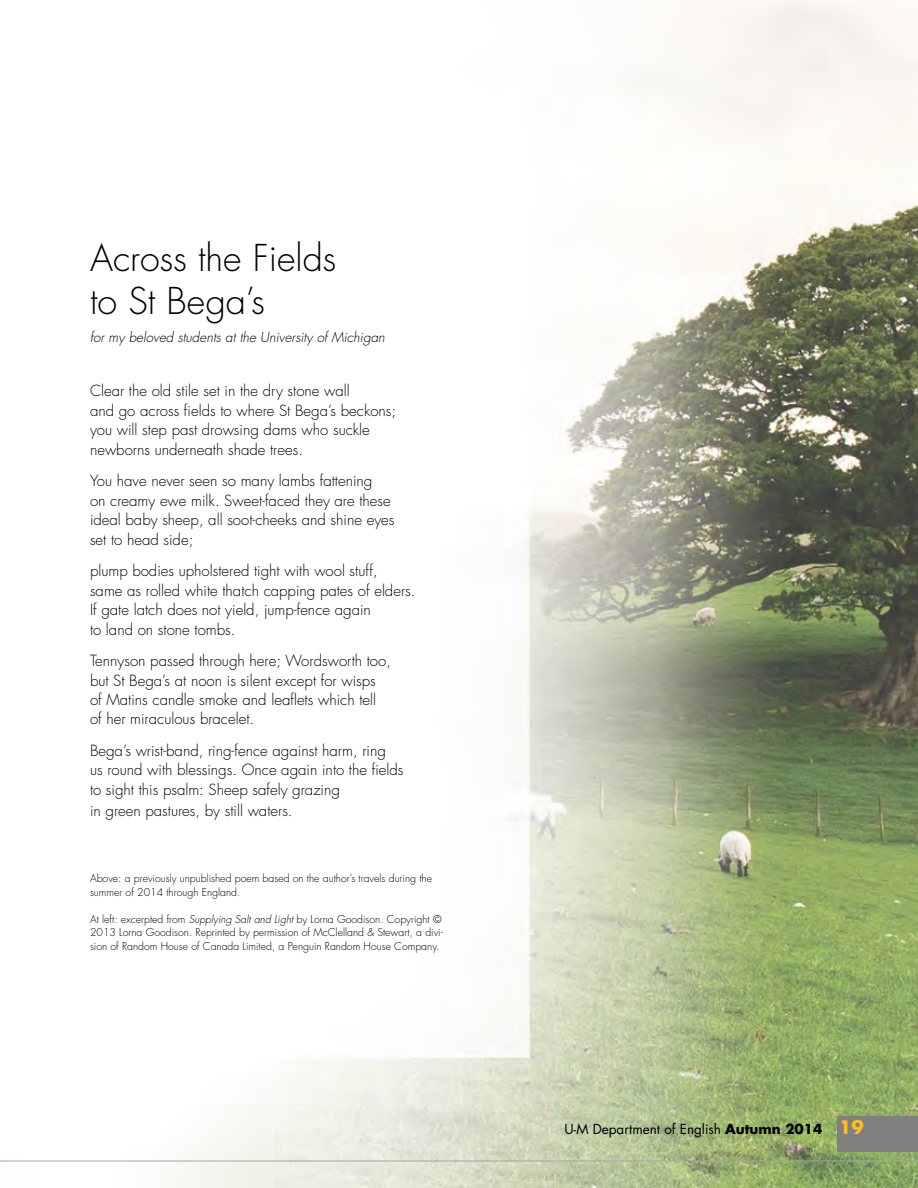
<style>
.page{position:relative;width:918px;height:1188px;background:#fff}
.page>*{position:absolute;margin:0;border:0;box-sizing:border-box;transform-origin:0 0}
.t1{font:300 36px/43.2px "Futura";color:#000}
.t2{font:300 15px/19.5px "Futura";color:#000}
.t3{font:italic 300 13.5px "Futura";color:#000}
.t4{font:13.5px "Futura";color:#000}
.t5{font:300 10.5px/13.5px "Futura";color:#000}
.s1{font-style:italic}
.s2{font-weight:700}
.s3{font-weight:700;font-size:18px;color:#fec018}
</style>
<div class="page">
<img style="left:0;top:0;width:918px;height:1188px">
<div style="left:837px;top:1116px;width:81px;height:36px;background:#808081"></div>
<hr style="left:0;top:1161px;width:918px;height:1px;background:#aab1af">
<h1 class="t1" style="left:90px;top:236px;width:248px">Across the Fields to St Bega’s</h1>
<p class="t3" style="left:90px;top:328px;width:296px">for my beloved students at the University of Michigan</p>
<p class="t2" style="left:90px;top:381px;width:308px">Clear the old stile set in the dry stone wall<br>and go across fields to where St Bega’s beckons; you will step past drowsing dams who suckle newborns underneath shade trees.</p>
<p class="t2" style="left:90px;top:471px;width:306px">You have never seen so many lambs fattening<br>on creamy ewe milk. Sweet‑faced they are these ideal baby sheep, all soot-cheeks and shine eyes set to head side;</p>
<p class="t2" style="left:90px;top:561px;width:327px">plump bodies upholstered tight with wool stuff,<br>same as rolled white thatch capping pates of elders.<br>If gate latch does not yield, jump-fence again<br>to land on stone tombs.</p>
<p class="t2" style="left:90px;top:651px;width:303px">Tennyson passed through here; Wordsworth too, but St Bega’s at noon is silent except for wisps of Matins candle smoke and leaflets which tell of her miraculous bracelet.</p>
<p class="t2" style="left:90px;top:741px;width:315px">Bega’s wrist-band, ring-fence against harm, ring<br>us round with blessings. Once again into the fields to sight this psalm: Sheep safely grazing</p>
<p class="t2" style="left:90px;top:801px;width:204px">in green pastures, by still waters.</p>
<p class="t5" style="left:90px;top:872px;width:344px">Above: a previously unpublished poem based on the author’s travels during the summer of 2014 through England.</p>
<p class="t5" style="left:90px;top:912px;width:354px">At left: excerpted from <span class="s1">Supplying Salt and Light</span> by Lorna Goodison. Copyright ©<br>2013 Lorna Goodison. Reprinted by permission of McClelland &amp; Stewart, a divi&shy;sion of Random House of Canada Limited, a Penguin Random House Company.</p>
<p class="t4" style="left:564px;top:1120px;width:301px">U‑M Department of English <span class="s2">Autumn 2014</span> <span class="s3">19</span></p>
</div>
